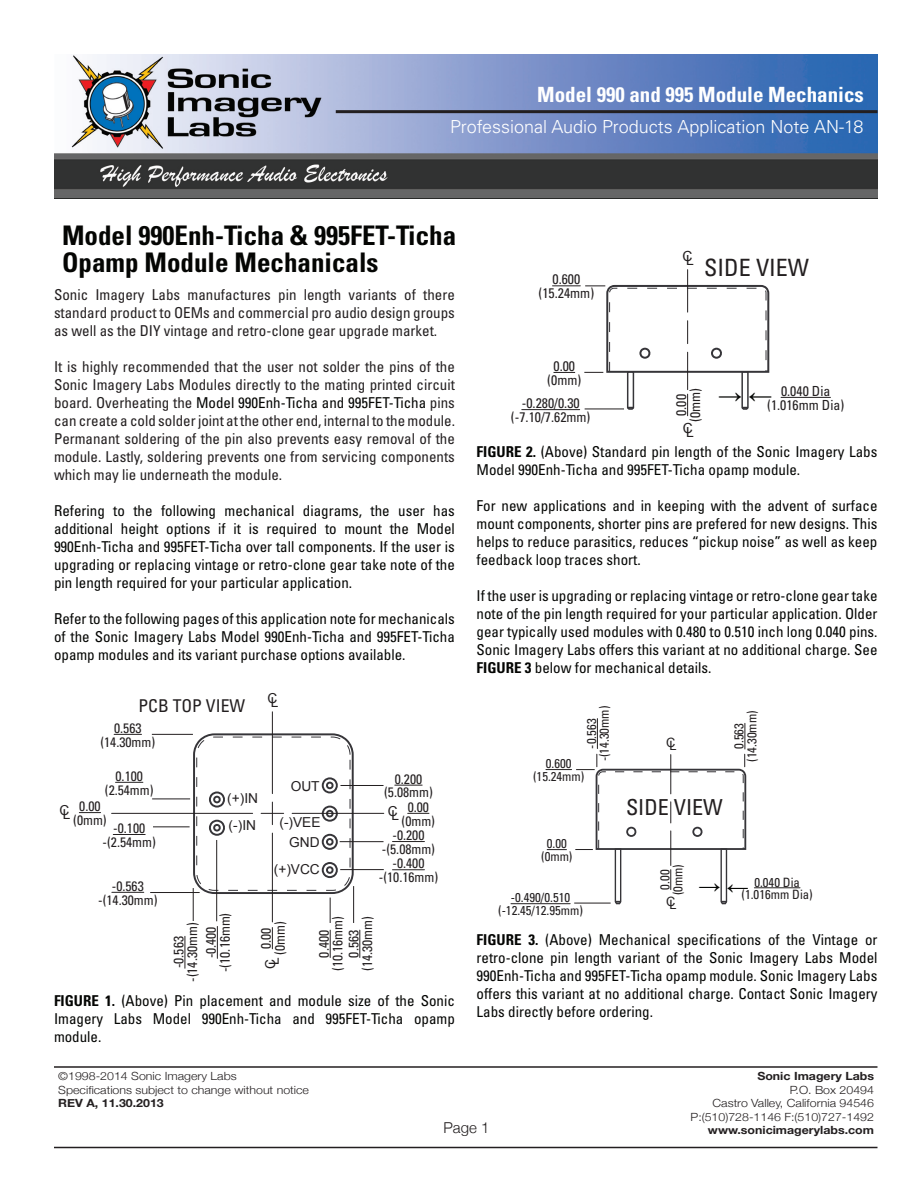
<style>
.page{position:relative;width:918px;height:1188px;background:#fff}
.page>*{position:absolute;margin:0;border:0;box-sizing:border-box;transform-origin:0 0}
.t1{font:700 condensed 27px/27px "Univers";color:#040503}
.t2{font:condensed 23.85px "Univers";color:#231f20}
.t3{font:23.85px "Arial";color:#040503}
.t4{font:condensed 22.05px "Univers";color:#231f20}
.t5{font:22.05px "Arial";color:#040503}
.t6{font:700 condensed 21px "Univers";color:#fff}
.t7{font:300 18px "Univers";color:#fff}
.t8{font:condensed 17.7px "Univers";color:#231f20}
.t9{font:condensed 15px/18px "Univers";color:#040503;text-align:justify}
.t10{font:condensed 15px/18px "Univers";color:#231f20;text-align:justify}
.t11{font:300 15px "Helvetica Neue";color:#231f20}
.t12{font:condensed 13.95px/14px "Univers";color:#231f20;text-align:center}
.t13{font:13.95px "Arial";color:#231f20}
.t14{font:condensed 13.65px/13.6px "Univers";color:#231f20;text-align:center}
.t15{font:13.65px/26.8px "Arial";color:#231f20}
.t16{font:condensed 12.9px/12.9px "Univers";color:#231f20;text-align:center}
.t17{font:12.9px "Arial";color:#231f20}
.t18{font:300 11.25px/13.5px "Helvetica Neue";color:#231f20;scale:1.1 1}
.t19{font:700 11.25px "Helvetica Neue";color:#231f20;scale:1.1 1}
.s1{color:#040503}
.s2{font-weight:700}
</style>
<div class="page">
<img style="left:54px;top:54px;width:823px;height:144px">
<hr style="left:336px;top:110px;width:542px;height:3px;background:#231f20">
<hr style="left:54px;top:1066px;width:824px;height:2px;background:#231f20">
<hr style="left:54px;top:1147px;width:824px;height:1px;background:#231f20">
<hr style="left:112px;top:813px;width:141px;height:1px;background:#231f20">
<hr style="left:292px;top:813px;width:92px;height:1px;background:#231f20">
<hr style="left:272px;top:712px;width:1px;height:82px;background:#231f20">
<svg style="left:114px;top:734px;width:28px;height:1px"></svg>
<hr style="left:112px;top:892px;width:32px;height:1px;background:#231f20">
<hr style="left:113px;top:834px;width:32px;height:1px;background:#231f20">
<svg style="left:116px;top:782px;width:27px;height:1px"></svg>
<svg style="left:79px;top:812px;width:22px;height:1px"></svg>
<svg style="left:395px;top:785px;width:27px;height:1px"></svg>
<hr style="left:393px;top:869px;width:31px;height:1px;background:#231f20">
<hr style="left:393px;top:841px;width:31px;height:1px;background:#231f20">
<svg style="left:408px;top:813px;width:21px;height:1px"></svg>
<hr style="left:185px;top:936px;width:1px;height:32px;background:#231f20">
<hr style="left:152px;top:734px;width:41px;height:1px;background:#231f20">
<hr style="left:152px;top:798px;width:38px;height:1px;background:#231f20">
<hr style="left:153px;top:826px;width:37px;height:1px;background:#231f20">
<hr style="left:150px;top:892px;width:50px;height:1px;background:#231f20">
<svg style="left:192px;top:732px;width:168px;height:226px"></svg>
<hr style="left:353px;top:886px;width:1px;height:37px;background:#231f20">
<hr style="left:340px;top:785px;width:44px;height:1px;background:#231f20">
<hr style="left:340px;top:841px;width:44px;height:1px;background:#231f20">
<hr style="left:340px;top:869px;width:44px;height:1px;background:#231f20">
<hr style="left:687px;top:270px;width:1px;height:42px;background:#231f20">
<hr style="left:522px;top:409px;width:58px;height:1px;background:#231f20">
<svg style="left:553px;top:284px;width:217px;height:132px"></svg>
<hr style="left:781px;top:397px;width:49px;height:1px;background:#231f20">
<hr style="left:511px;top:903px;width:59px;height:1px;background:#231f20">
<hr style="left:754px;top:887px;width:46px;height:1px;background:#231f20">
<hr style="left:597px;top:719px;width:1px;height:30px;background:#231f20">
<svg style="left:546px;top:723px;width:201px;height:182px"></svg>
<h3 class="t6" style="left:537px;top:81px;width:328px">Model 990 and 995 Module Mechanics</h3>
<p class="t7" style="left:450px;top:115px;width:415px">Professional Audio Products Application Note AN-18</p>
<h1 class="t1" style="left:62px;top:222px;width:396px">Model 990Enh-Ticha &amp; 995FET-Ticha<br>Opamp Module Mechanicals</h1>
<p class="t10" style="left:54px;top:286px;width:402px">Sonic Imagery Labs manufactures pin length variants of there standard product to OEMs and commercial pro audio design groups as well as the DIY vintage and retro-clone gear upgrade market.</p>
<p class="t10" style="left:54px;top:358px;width:403px">It is highly recommended that the user not solder the pins of the Sonic Imagery Labs Modules directly to the mating printed circuit board. Overheating the <span class="s1">Model 990Enh-Ticha and 995FET-Ticha</span> pins can create a cold solder joint at the other end, internal to the module.<br>Permanant soldering of the pin also prevents easy removal of the module. Lastly, soldering prevents one from servicing components which may lie underneath the module.</p>
<p class="t9" style="left:54px;top:502px;width:402px">Refering to the following mechanical diagrams, the user has additional height options if it is required to mount the Model 990Enh-Ticha and 995FET-Ticha over tall components. If the user is upgrading or replacing vintage or retro-clone gear take note of the pin length required for your particular application.</p>
<p class="t9" style="left:54px;top:610px;width:402px">Refer to the following pages of this application note for mechanicals of the Sonic Imagery Labs Model 990Enh-Ticha and 995FET-Ticha opamp modules and its variant purchase options available.</p>
<p class="t8" style="left:138px;top:694px;width:108px">PCB TOP VIEW</p>
<p class="t14" style="left:100px;top:721px;width:56px">0.563 (14.30mm)</p>
<p class="t14" style="left:105px;top:769px;width:50px">0.100 (2.54mm)</p>
<p class="t14" style="left:73px;top:799px;width:35px">0.00 (0mm)</p>
<p class="t15" style="left:59px;top:799px;width:13px">CL</p>
<p class="t14" style="left:103px;top:821px;width:55px">-0.100 -(2.54mm)</p>
<p class="t14" style="left:98px;top:879px;width:61px">-0.563 -(14.30mm)</p>
<p class="t15" style="left:227px;top:785px;width:32px">(+)IN (-)IN</p>
<p class="t15" style="left:267px;top:687px;width:13px">CL</p>
<p class="t15" style="left:291px;top:773px;width:30px">OUT</p>
<p class="t15" style="left:279px;top:813px;width:43px;line-height:19.8px;text-align:right">(-)VEE<br>GND</p>
<p class="t15" style="left:274px;top:856px;width:48px">(+)VCC</p>
<p class="t14" style="left:384px;top:772px;width:50px">0.200 (5.08mm)</p>
<p class="t14" style="left:402px;top:800px;width:35px">0.00 (0mm)</p>
<p class="t15" style="left:388px;top:800px;width:13px">CL</p>
<p class="t14" style="left:382px;top:828px;width:55px">-0.200 -(5.08mm)</p>
<p class="t14" style="left:379px;top:857px;width:61px">-0.400 -(10.16mm)</p>
<p class="t14" style="left:172px;top:982px;width:61px;rotate:-90deg">-0.563 -(14.30mm)</p>
<p class="t14" style="left:204px;top:972px;width:61px;rotate:-90deg">-0.400 -(10.16mm)</p>
<p class="t14" style="left:259px;top:955px;width:35px;rotate:-90deg">0.00 (0mm)</p>
<p class="t15" style="left:259px;top:969px;width:13px;rotate:-90deg">CL</p>
<p class="t14" style="left:317px;top:971px;width:56px;rotate:-90deg">0.400 (10.16mm)</p>
<p class="t14" style="left:347px;top:971px;width:56px;rotate:-90deg">0.563 (14.30mm)</p>
<p class="t9" style="left:54px;top:991px;width:402px"><span class="s2">FIGURE 1.</span> (Above) Pin placement and module size of the Sonic Imagery Labs Model 990Enh-Ticha and 995FET-Ticha opamp module.</p>
<p class="t12" style="left:539px;top:272px;width:57px">0.600 (15.24mm)</p>
<p class="t13" style="left:683px;top:249px;width:13px">CL</p>
<h2 class="t2" style="left:704px;top:252px;width:106px">SIDE VIEW</h2>
<p class="t12" style="left:547px;top:359px;width:36px">0.00 (0mm)</p>
<p class="t12" style="left:767px;top:384px;width:79px">0.040 Dia (1.016mm Dia)</p>
<p class="t9" style="left:477px;top:443px;width:402px"><span class="s2">FIGURE 2.</span> (Above) Standard pin length of the Sonic Imagery Labs<br>Model 990Enh-Ticha and 995FET-Ticha opamp module.</p>
<p class="t9" style="left:477px;top:497px;width:402px">For new applications and in keeping with the advent of surface mount components, shorter pins are prefered for new designs. This helps to reduce parasitics, reduces “pickup noise” as well as keep feedback loop traces short.</p>
<p class="t9" style="left:477px;top:587px;width:402px">If the user is upgrading or replacing vintage or retro-clone gear take note of the pin length required for your particular application. Older gear typically used modules with 0.480 to 0.510 inch long 0.040 pins.<br>Sonic Imagery Labs offers this variant at no additional charge. See <span class="s2">FIGURE 3</span> below for mechanical details.</p>
<p class="t12" style="left:674px;top:422px;width:36px;rotate:-90deg">0.00 (0mm)</p>
<h2 class="t3" style="left:718px;top:379px;width:56px">→ ←</h2>
<p class="t12" style="left:511px;top:396px;width:81px">-0.280/0.30 (-7.10/7.62mm)</p>
<p class="t13" style="left:683px;top:421px;width:13px">CL</p>
<p class="t16" style="left:585px;top:761px;width:57px;rotate:-90deg">-0.563 -(14.30mm)</p>
<p class="t16" style="left:533px;top:757px;width:53px">0.600 (15.24mm)</p>
<p class="t16" style="left:541px;top:837px;width:33px">0.00 (0mm)</p>
<p class="t16" style="left:498px;top:891px;width:86px">-0.490/0.510 (-12.45/12.95mm)</p>
<p class="t17" style="left:666px;top:735px;width:12px">CL</p>
<p class="t16" style="left:732px;top:762px;width:53px;rotate:-90deg">0.563 (14.30mm)</p>
<h3 class="t4" style="left:626px;top:793px;width:98px">SIDE VIEW</h3>
<p class="t16" style="left:658px;top:895px;width:33px;rotate:-90deg">0.00 (0mm)</p>
<p class="t17" style="left:666px;top:894px;width:12px">CL</p>
<p class="t16" style="left:741px;top:875px;width:73px">0.040 Dia (1.016mm Dia)</p>
<h3 class="t5" style="left:699px;top:871px;width:52px">→ ←</h3>
<p class="t9" style="left:477px;top:931px;width:402px"><span class="s2">FIGURE 3.</span> (Above) Mechanical specifications of the Vintage or retro-clone pin length variant of the Sonic Imagery Labs Model 990Enh-Ticha and 995FET-Ticha opamp module. Sonic Imagery Labs offers this variant at no additional charge. Contact Sonic Imagery Labs directly before ordering.</p>
<p class="t18" style="left:58px;top:1069px;width:229px">©1 998-201 4 Sonic Imagery Labs<br>Specifications subject to change without notice</p>
<p class="t19" style="left:58px;top:1096px;width:97px">REV A, 11.30.2013</p>
<p class="t11" style="left:444px;top:1118px;width:35px">Page</p>
<p class="t19" style="left:757px;top:1069px;width:108px">Sonic Imagery Labs</p>
<p class="t18" style="left:691px;top:1083px;width:168px;text-align:right">P.O. Box 20494<br>Castro Valley, California 94546<br>P:(510)728-1146 F:(510)727-1492</p>
<p class="t19" style="left:708px;top:1123px;width:152px">www.sonicimagerylabs.com</p>
</div>
